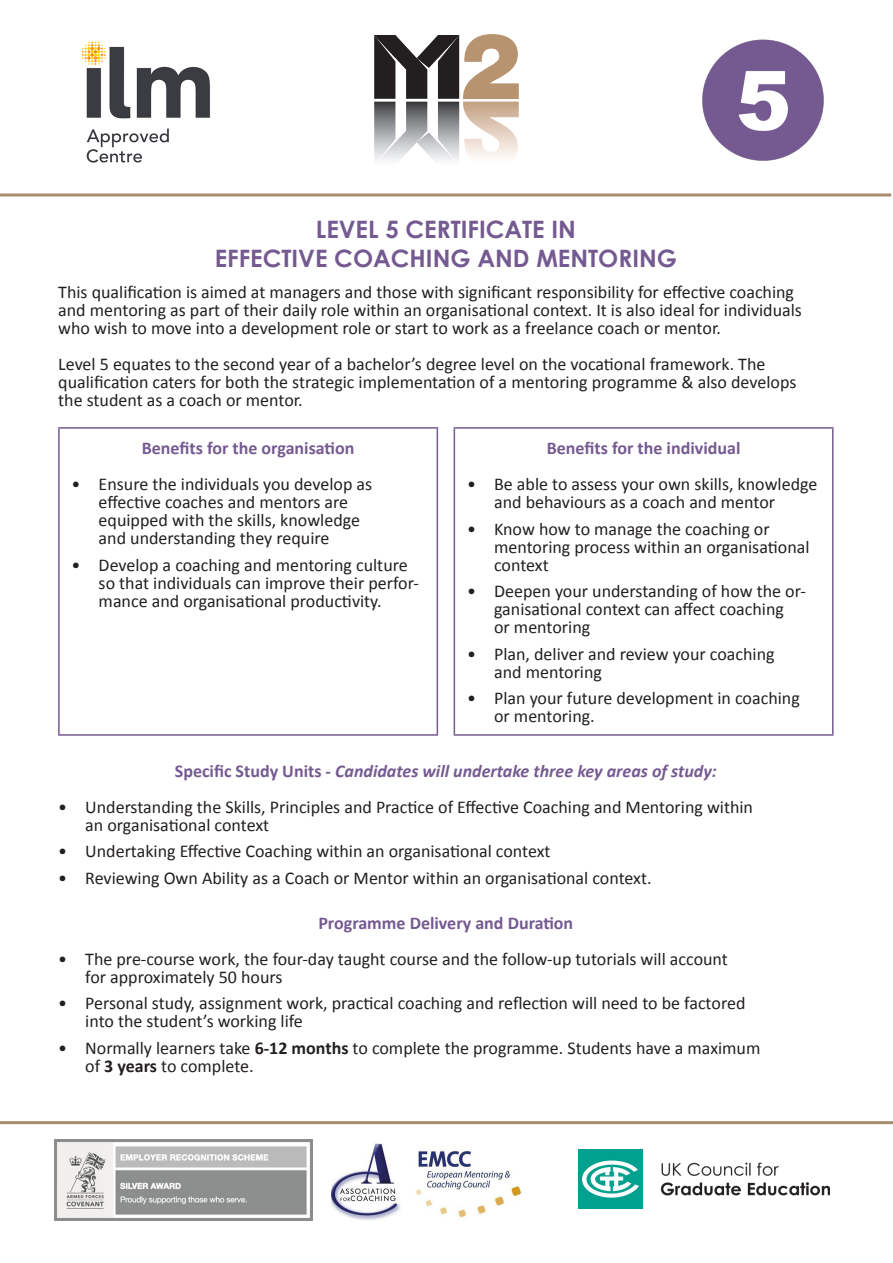
<style>
.page{position:relative;width:893px;height:1263px;background:#fff}
.page>*{position:absolute;margin:0;border:0;box-sizing:border-box;transform-origin:0 0}
.M2M2_Heading_1_Not_N{font:700 24px/28.8px "Century Gothic";color:#755a91;text-align:center}
.Body_Text{font:18px/18px "Calibri";color:#231f20}
.t1{font:700 18px "Calibri";color:#755a91}
.t2{font:italic 700 18px "Calibri";color:#755a91}
.s1{font-style:normal}
.s2{font-weight:700}
</style>
<div class="page">
<hr style="left:0;top:1121px;width:893px;height:3px;background:#a78d6c">
<svg style="left:374px;top:34px;width:145px;height:126px"></svg>
<hr style="left:0;top:193px;width:891px;height:3px;background:#a78d6c">
<img style="left:54px;top:1140px;width:259px;height:81px">
<img style="left:332px;top:1143px;width:191px;height:77px">
<img style="left:578px;top:1149px;width:251px;height:60px">
<img style="left:82px;top:41px;width:128px;height:122px">
<img style="left:702px;top:39px;width:122px;height:122px">
<hr style="left:58px;top:427px;width:380px;height:2px;background:#755a91">
<hr style="left:58px;top:429px;width:2px;height:305px;background:#755a91">
<hr style="left:437px;top:429px;width:1px;height:305px;background:#755a91">
<hr style="left:58px;top:734px;width:380px;height:2px;background:#755a91">
<hr style="left:454px;top:427px;width:379px;height:2px;background:#755a91">
<hr style="left:454px;top:429px;width:1px;height:305px;background:#755a91">
<hr style="left:832px;top:429px;width:1px;height:305px;background:#755a91">
<hr style="left:454px;top:734px;width:379px;height:2px;background:#755a91">
<p class="M2M2_Heading_1_Not_N" style="left:215px;top:214px;width:464px">LEVEL 5 CERTIFICATE IN<br>EFFECTIVE COACHING AND MENTORING</p>
<p class="Body_Text" style="left:58px;top:282px;width:745px">This qualification is aimed at managers and those with significant responsibility for effective coaching and mentoring as part of their daily role within an organisational context. It is also ideal for individuals who wish to move into a development role or start to work as a freelance coach or mentor.</p>
<p class="Body_Text" style="left:58px;top:354px;width:740px">Level 5 equates to the second year of a bachelor’s degree level on the vocational framework. The qualification caters for both the strategic implementation of a mentoring programme &amp; also develops the student as a coach or mentor.</p>
<p class="t1" style="left:142px;top:435px;width:214px">Benefits for the organisation</p>
<p class="Body_Text" style="left:99px;top:475px;width:275px;text-indent:-27px">• Ensure the individuals you develop as effective coaches and mentors are equipped with the skills, knowledge and understanding they require</p>
<p class="Body_Text" style="left:99px;top:555px;width:322px;text-indent:-27px">• Develop a coaching and mentoring culture so that individuals can improve their perfor&shy;mance and organisational productivity.</p>
<p class="t1" style="left:547px;top:435px;width:195px">Benefits for the individual</p>
<p class="Body_Text" style="left:494px;top:475px;width:325px;text-indent:-27px">• Be able to assess your own skills, knowledge and behaviours as a coach and mentor</p>
<p class="Body_Text" style="left:494px;top:519px;width:317px;text-indent:-27px">• Know how to manage the coaching or mentoring process within an organisational context</p>
<p class="Body_Text" style="left:494px;top:582px;width:313px;text-indent:-27px">• Deepen your understanding of how the or&shy;ganisational context can affect coaching<br>or mentoring</p>
<p class="Body_Text" style="left:494px;top:644px;width:282px;text-indent:-27px">• Plan, deliver and review your coaching and mentoring</p>
<p class="Body_Text" style="left:494px;top:689px;width:307px;text-indent:-27px">• Plan your future development in coaching or mentoring.</p>
<p class="t2" style="left:175px;top:760px;width:543px"><span class="s1">Specific Study Units -</span> Candidates will undertake three key areas of study:</p>
<p class="Body_Text" style="left:85px;top:797px;width:669px;text-indent:-27px">• Understanding the Skills, Principles and Practice of Effective Coaching and Mentoring within an organisational context</p>
<p class="Body_Text" style="left:58px;top:842px;width:494px">• Undertaking Effective Coaching within an organisational context</p>
<p class="Body_Text" style="left:58px;top:868px;width:595px">• Reviewing Own Ability as a Coach or Mentor within an organisational context.</p>
<p class="t1" style="left:318px;top:910px;width:256px">Programme Delivery and Duration</p>
<p class="Body_Text" style="left:85px;top:949px;width:644px;text-indent:-27px">• The pre-course work, the four-day taught course and the follow-up tutorials will account for approximately 50 hours</p>
<p class="Body_Text" style="left:85px;top:993px;width:662px;text-indent:-27px">• Personal study, assignment work, practical coaching and reflection will need to be factored into the student’s working life</p>
<p class="Body_Text" style="left:85px;top:1038px;width:677px;text-indent:-27px">• Normally learners take <span class="s2">6-12 months</span> to complete the programme. Students have a maximum of <span class="s2">3 years</span> to complete.</p>
</div>
